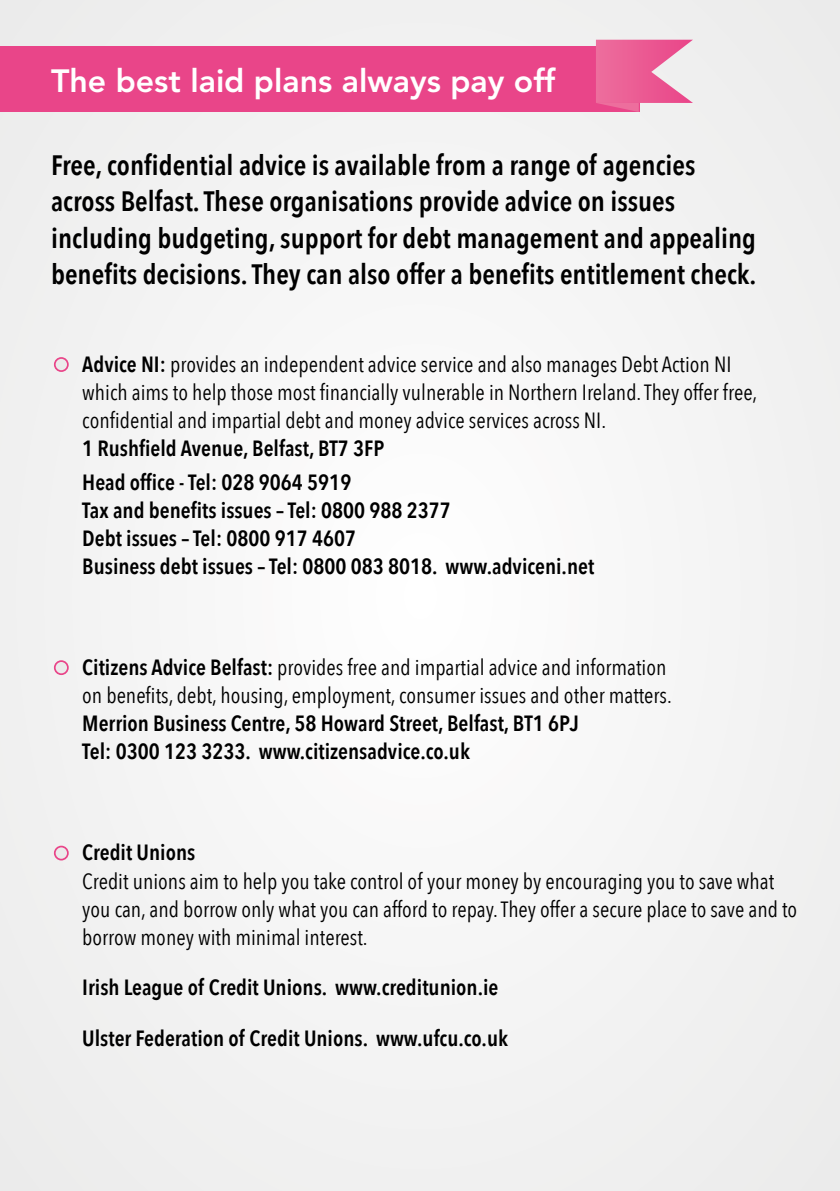
<style>
.page{position:relative;width:840px;height:1191px;background:#fff}
.page>*{position:absolute;margin:0;border:0;box-sizing:border-box;transform-origin:0 0}
.t1{font:800 32px "Avenir LT Std";color:#fff}
.t2{font:600 28px/36px "Avenir Next Condensed";color:#000}
.t3{font:22px/28px "Avenir Next Condensed";color:#000}
.t4{font:600 22px/28px "Avenir Next Condensed";color:#000}
.s1{font-weight:600}
</style>
<div class="page">
<div style="left:0;top:0;width:839px;height:1191px;background:#f3f3f3"></div>
<div style="left:55px;top:358px;width:13px;height:13px;background:#ebebeb;border-radius:50%"></div>
<div style="left:54px;top:357px;width:15px;height:15px;border:2px solid #e94589;border-radius:50%"></div>
<div style="left:55px;top:661px;width:13px;height:13px;background:#ebebeb;border-radius:50%"></div>
<div style="left:54px;top:660px;width:15px;height:15px;border:2px solid #e94589;border-radius:50%"></div>
<div style="left:55px;top:846px;width:13px;height:13px;background:#ebebeb;border-radius:50%"></div>
<div style="left:54px;top:845px;width:15px;height:15px;border:2px solid #e94589;border-radius:50%"></div>
<div style="left:0;top:46px;width:638px;height:66px;background:#e94589"></div>
<svg style="left:596px;top:40px;width:96px;height:72px"></svg>
<h1 class="t1" style="left:51px;top:62px;width:505px">The best laid plans always pay off</h1>
<p class="t2" style="left:51px;top:147px;width:706px">Free, confidential advice is available from a range of agencies across Belfast. These organisations provide advice on issues including budgeting, support for debt management and appealing benefits decisions. They can also offer a benefits entitlement check.</p>
<p class="t3" style="left:82px;top:349px;width:676px"><span class="s1">Advice NI:</span> provides an independent advice service and also manages Debt Action NI which aims to help those most financially vulnerable in Northern Ireland. They offer free, confidential and impartial debt and money advice services across NI.</p>
<p class="t4" style="left:82px;top:431px;width:303px;line-height:33.6px">1 Rushfield Avenue, Belfast, BT7 3FP<br>Head office - Tel: 028 9064 5919</p>
<p class="t4" style="left:82px;top:495px;width:513px">Tax and benefits issues – Tel: 0800 988 2377<br>Debt issues – Tel: 0800 917 4607<br>Business debt issues – Tel: 0800 083 8018. www.adviceni.net</p>
<p class="t3" style="left:82px;top:652px;width:590px"><span class="s1">Citizens Advice Belfast:</span> provides free and impartial advice and information on benefits, debt, housing, employment, consumer issues and other matters.</p>
<p class="t4" style="left:82px;top:709px;width:498px">Merrion Business Centre, 58 Howard Street, Belfast, BT1 6PJ<br>Tel: 0300 123 3233. www.citizensadvice.co.uk</p>
<p class="t4" style="left:82px;top:838px;width:114px">Credit Unions</p>
<p class="t3" style="left:82px;top:865px;width:716px">Credit unions aim to help you take control of your money by encouraging you to save what you can, and borrow only what you can afford to repay. They offer a secure place to save and to borrow money with minimal interest.</p>
<p class="t4" style="left:82px;top:973px;width:417px">Irish League of Credit Unions. www.creditunion.ie</p>
<p class="t4" style="left:82px;top:1023px;width:427px">Ulster Federation of Credit Unions. www.ufcu.co.uk</p>
</div>
